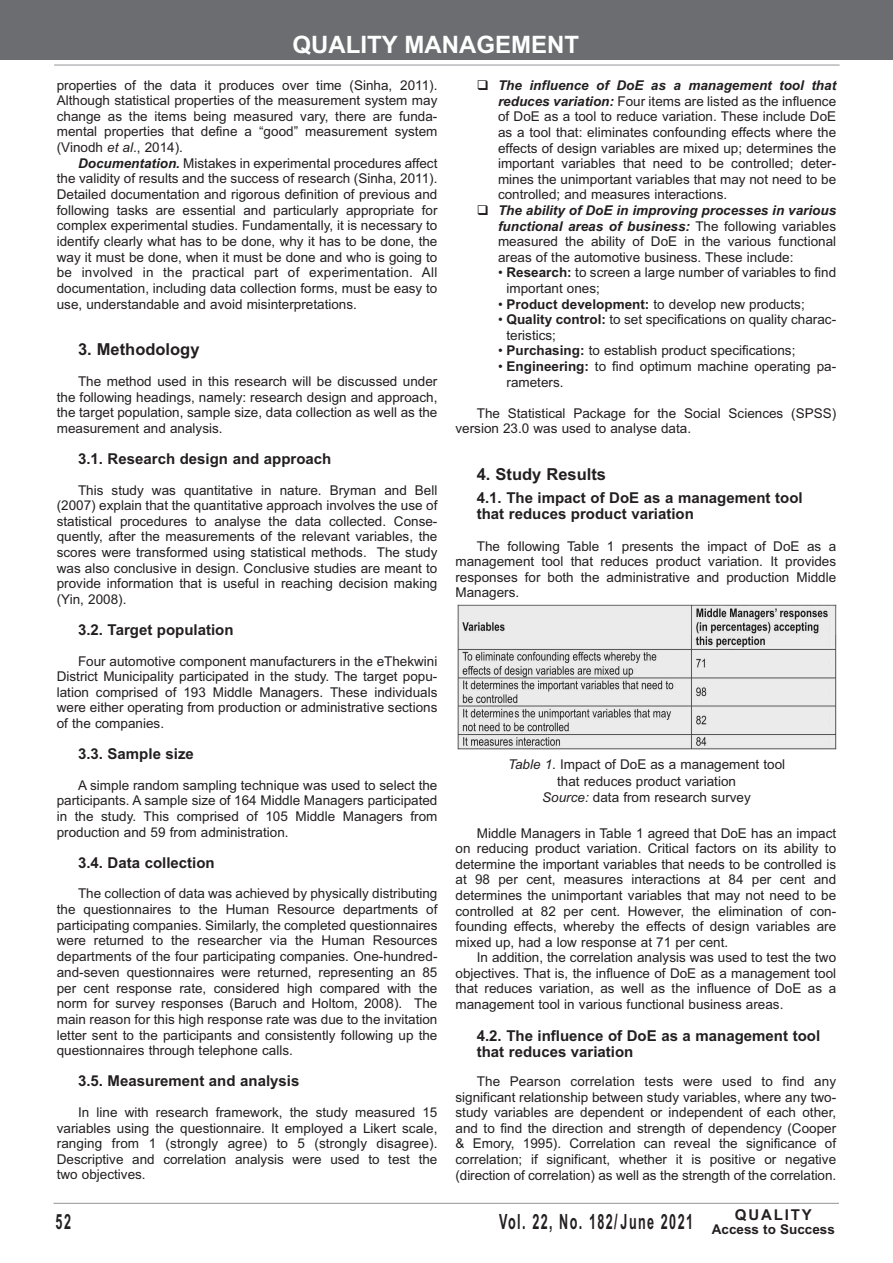
<style>
.page{position:relative;width:893px;height:1263px;background:#fff}
.page>*{position:absolute;margin:0;border:0;box-sizing:border-box;transform-origin:0 0}
.t1{font:700 24px "Arial";color:#fff}
.t2{font:700 21px "Arial";letter-spacing:.11em;color:#231f20;scale:.6 1}
.t3{font:700 16.5px "Arial";color:#231f20}
.t4{font:700 15px/16.5px "Arial";color:#231f20}
.t5{font:700 15px "Arial";letter-spacing:.12em;color:#231f20}
.t6{font:13.5px/15.6px "Arial";color:#231f20;text-align:justify}
.t7{font:700 13.5px "Arial";color:#231f20}
.s1{font-style:italic}
.s2{font-weight:700;font-style:italic}
.s3{font-weight:700}
</style>
<div class="page">
<hr style="left:54px;top:1203px;width:785px;height:1px;background:#939598">
<div style="left:0;top:0;width:893px;height:60px;background:#6c6d70"></div>
<hr style="left:54px;top:65px;width:786px;height:1px;background:#939598">
<img style="left:457px;top:605px;width:380px;height:145px">
<h1 class="t1" style="left:292px;top:30px;width:288px">QUALITY MANAGEMENT</h1>
<p class="t6" style="left:57px;top:77px;width:382px">properties of the data it produces over time (Sinha, 2011).<br>Although statistical properties of the measurement system may change as the items being measured vary, there are funda&shy;mental properties that define a “good” measurement system (Vinodh <span class="s1">et al</span>., 2014).</p>
<p class="t6" style="left:57px;top:155px;width:382px;text-indent:21px"><span class="s2">Documentation.</span> Mistakes in experimental procedures affect the validity of results and the success of research (Sinha, 2011).<br>Detailed documentation and rigorous definition of previous and following tasks are essential and particularly appropriate for complex experimental studies. Fundamentally, it is necessary to identify clearly what has to be done, why it has to be done, the way it must be done, when it must be done and who is going to be involved in the practical part of experimentation. All documentation, including data collection forms, must be easy to use, understandable and avoid misinterpretations.</p>
<p class="t3" style="left:78px;top:340px;width:123px">3. Methodology</p>
<p class="t6" style="left:57px;top:373px;width:382px;text-indent:21px">The method used in this research will be discussed under the following headings, namely: research design and approach, the target population, sample size, data collection as well as the measurement and analysis.</p>
<p class="t4" style="left:78px;top:450px;width:255px">3.1. Research design and approach</p>
<p class="t6" style="left:57px;top:482px;width:382px;text-indent:21px">This study was quantitative in nature. Bryman and Bell (2007) explain that the quantitative approach involves the use of statistical procedures to analyse the data collected. Conse&shy;quently, after the measurements of the relevant variables, the scores were transformed using statistical methods. The study was also conclusive in design. Conclusive studies are meant to provide information that is useful in reaching decision making (Yin, 2008).</p>
<p class="t4" style="left:78px;top:621px;width:157px">3.2. Target population</p>
<p class="t6" style="left:57px;top:653px;width:382px;text-indent:21px">Four automotive component manufacturers in the eThekwini District Municipality participated in the study. The target popu&shy;lation comprised of 193 Middle Managers. These individuals were either operating from production or administrative sections of the companies.</p>
<p class="t4" style="left:78px;top:746px;width:117px">3.3. Sample size</p>
<p class="t6" style="left:57px;top:777px;width:382px;text-indent:21px">A simple random sampling technique was used to select the participants. A sample size of 164 Middle Managers participated in the study. This comprised of 105 Middle Managers from production and 59 from administration.</p>
<p class="t4" style="left:78px;top:854px;width:138px">3.4. Data collection</p>
<p class="t6" style="left:57px;top:886px;width:382px;text-indent:21px">The collection of data was achieved by physically distributing the questionnaires to the Human Resource departments of participating companies. Similarly, the completed questionnaires were returned to the researcher via the Human Resources departments of the four participating companies. One-hundred&shy;and-seven questionnaires were returned, representing an 85 per cent response rate, considered high compared with the norm for survey responses (Baruch and Holtom, 2008). The main reason for this high response rate was due to the invitation letter sent to the participants and consistently following up the questionnaires through telephone calls.</p>
<p class="t4" style="left:78px;top:1073px;width:223px">3.5. Measurement and analysis</p>
<p class="t6" style="left:57px;top:1104px;width:382px;text-indent:21px">In line with research framework, the study measured 15 variables using the questionnaire. It employed a Likert scale, ranging from 1 (strongly agree) to 5 (strongly disagree).<br>Descriptive and correlation analysis were used to test the two objectives.</p>
<p class="t6" style="left:498px;top:78px;width:340px"><span class="s2">The influence of DoE as a management tool that reduces variation:</span> Four items are listed as the influence of DoE as a tool to reduce variation. These include DoE as a tool that: eliminates confounding effects where the effects of design variables are mixed up; determines the important variables that need to be controlled; deter&shy;mines the unimportant variables that may not need to be controlled; and measures interactions.</p>
<p class="t6" style="left:498px;top:203px;width:340px"><span class="s2">The ability of DoE in improving processes in various functional areas of business:</span> The following variables measured the ability of DoE in the various functional areas of the automotive business. These include:</p>
<p class="t6" style="left:506px;top:265px;width:331px;text-indent:-9px">• <span class="s3">Research:</span> to screen a large number of variables to find important ones;</p>
<p class="t6" style="left:498px;top:296px;width:308px">• <span class="s3">Product development:</span> to develop new products;</p>
<p class="t6" style="left:506px;top:312px;width:331px;text-indent:-9px">• <span class="s3">Quality control:</span> to set specifications on quality charac&shy;teristics;</p>
<p class="t6" style="left:498px;top:343px;width:299px">• <span class="s3">Purchasing:</span> to establish product specifications;</p>
<p class="t6" style="left:506px;top:359px;width:331px;text-indent:-9px">• <span class="s3">Engineering:</span> to find optimum machine operating pa&shy;rameters.</p>
<p class="t6" style="left:455px;top:405px;width:382px;text-indent:21px">The Statistical Package for the Social Sciences (SPSS) version 23.0 was used to analyse data.</p>
<p class="t3" style="left:477px;top:465px;width:131px">4. Study Results</p>
<p class="t4" style="left:477px;top:489px;width:327px">4.1. The impact of DoE as a management tool that reduces product variation</p>
<p class="t6" style="left:455px;top:538px;width:382px;text-indent:21px">The following Table 1 presents the impact of DoE as a management tool that reduces product variation. It provides responses for both the administrative and production Middle Managers.</p>
<p class="t6" style="left:508px;top:756px;width:279px;line-height:16.2px;text-align:center"><span class="s1">Table 1</span>. Impact of DoE as a management tool that reduces product variation<br><span class="s1">Source:</span> data from research survey</p>
<p class="t6" style="left:455px;top:825px;width:382px;text-indent:21px">Middle Managers in Table 1 agreed that DoE has an impact on reducing product variation. Critical factors on its ability to determine the important variables that needs to be controlled is at 98 per cent, measures interactions at 84 per cent and determines the unimportant variables that may not need to be controlled at 82 per cent. However, the elimination of con&shy;founding effects, whereby the effects of design variables are mixed up, had a low response at 71 per cent.</p>
<p class="t6" style="left:455px;top:950px;width:382px;text-indent:21px">In addition, the correlation analysis was used to test the two objectives. That is, the influence of DoE as a management tool that reduces variation, as well as the influence of DoE as a management tool in various functional business areas.</p>
<p class="t4" style="left:477px;top:1027px;width:345px">4.2. The influence of DoE as a management tool that reduces variation</p>
<p class="t6" style="left:455px;top:1074px;width:382px;text-indent:21px">The Pearson correlation tests were used to find any significant relationship between study variables, where any two&shy;study variables are dependent or independent of each other, and to find the direction and strength of dependency (Cooper &amp; Emory, 1995). Correlation can reveal the significance of correlation; if significant, whether it is positive or negative (direction of correlation) as well as the strength of the correlation.</p>
<p class="t5" style="left:735px;top:1206px;width:78px">QUALITY</p>
<h2 class="t2" style="left:56px;top:1209px;width:27px">52</h2>
<h2 class="t2" style="left:499px;top:1209px;width:324px">Vol. 22, No. 182/ June 2021</h2>
<p class="t7" style="left:712px;top:1221px;width:125px">Access to Success</p>
</div>
